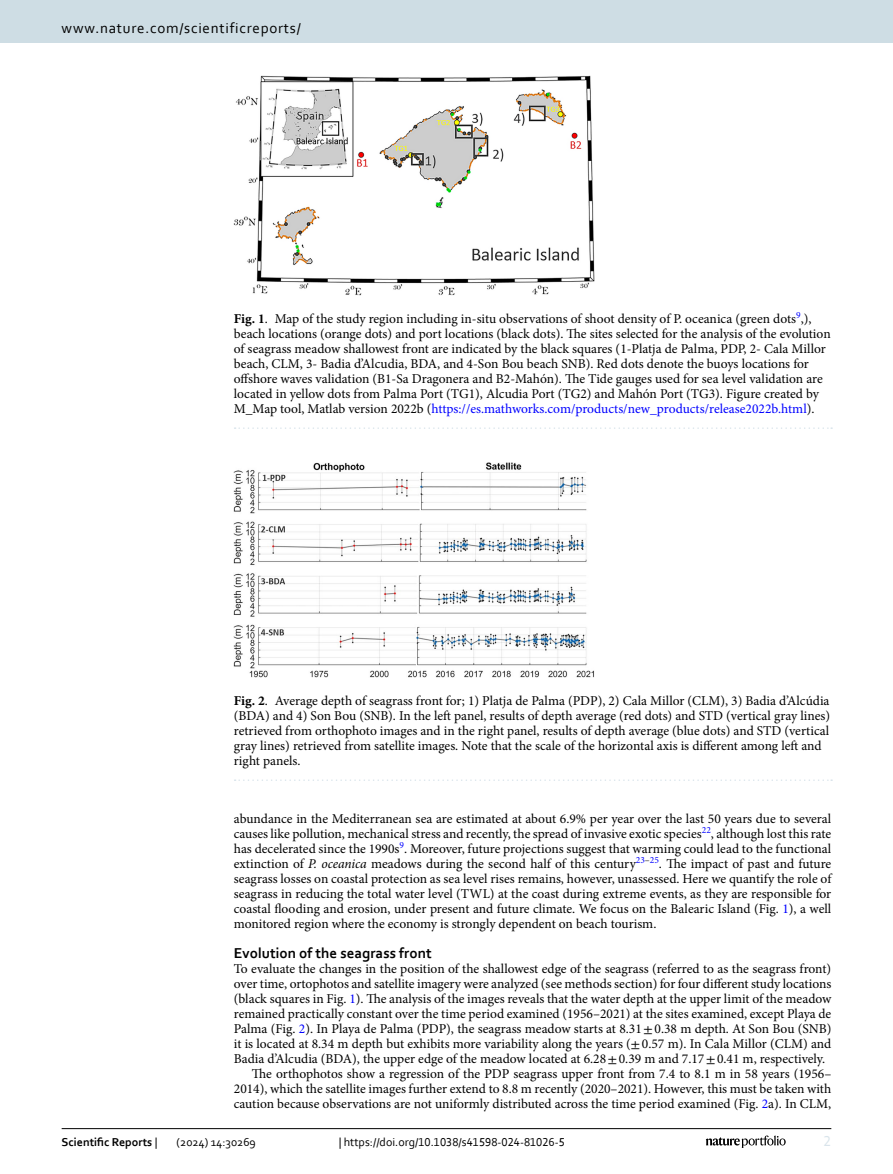
<style>
.page{position:relative;width:893px;height:1174px;background:#fff}
.page>*{position:absolute;margin:0;border:0;box-sizing:border-box;transform-origin:0 0}
.t1{font:15px "Corbel";letter-spacing:.05em;color:#000}
.Head_2{font:700 15px "Corbel";color:#000}
.t2{font:15px "Corbel";color:#d9e4eb}
.Figure_Caption{font:13.5px/15px "Minion Pro";color:#000}
.Body_Text_Indent{font:13.5px/15px "Minion Pro";color:#000;text-align:justify}
.Body_Text{font:13.5px/15px "Minion Pro";color:#000;text-align:justify}
.t3{font:12px "Corbel";color:#000}
.t4{font:700 12px "Corbel";color:#000}
.s1{font-weight:700}
.s2{color:#00f}
.s3{font-style:italic}
.s4{font-family:"STIX"}
.s5{font-weight:400}
</style>
<div class="page">
<img style="left:234px;top:462px;width:360px;height:215px">
<svg style="left:235px;top:779px;width:597px;height:2px"></svg>
<img style="left:234px;top:76px;width:361px;height:219px">
<svg style="left:235px;top:427px;width:597px;height:2px"></svg>
<hr style="left:62px;top:1128px;width:769px;height:1px;background:#000">
<svg style="left:706px;top:1135px;width:80px;height:12px"></svg>
<div style="left:0;top:0;width:893px;height:43px;background:#cedde4"></div>
<p class="t1" style="left:62px;top:18px;width:241px">www.nature.com/scientificreports/</p>
<p class="Figure_Caption" style="left:234px;top:311px;width:598px"><span class="s1">Fig. 1</span>. Map of the study region including in-situ observations of shoot density of P. oceanica (green dots<sup>9</sup>,), beach locations (orange dots) and port locations (black dots). The sites selected for the analysis of the evolution of seagrass meadow shallowest front are indicated by the black squares (1-Platja de Palma, PDP, 2- Cala Millor beach, CLM, 3- Badia d’Alcudia, BDA, and 4-Son Bou beach SNB). Red dots denote the buoys locations for offshore waves validation (B1-Sa Dragonera and B2-Mahón). The Tide gauges used for sea level validation are located in yellow dots from Palma Port (TG1), Alcudia Port (TG2) and Mahón Port (TG3). Figure created by M_Map tool, Matlab version 2022b (<span class="s2">https://es.mathworks.com/products/new_products/release2022b.html</span>).</p>
<p class="Figure_Caption" style="left:234px;top:693px;width:598px"><span class="s1">Fig. 2</span>. Average depth of seagrass front for; 1) Platja de Palma (PDP), 2) Cala Millor (CLM), 3) Badia d’Alcúdia (BDA) and 4) Son Bou (SNB). In the left panel, results of depth average (red dots) and STD (vertical gray lines) retrieved from orthophoto images and in the right panel, results of depth average (blue dots) and STD (vertical gray lines) retrieved from satellite images. Note that the scale of the horizontal axis is different among left and right panels.</p>
<p class="Body_Text_Indent" style="left:234px;top:811px;width:599px">abundance in the Mediterranean sea are estimated at about 6.9% per year over the last 50 years due to several causes like pollution, mechanical stress and recently, the spread of invasive exotic species<sup>22</sup>, although lost this rate has decelerated since the 1990s<sup>9</sup>. Moreover, future projections suggest that warming could lead to the functional extinction of <span class="s3">P. oceanica</span> meadows during the second half of this century<sup>23</sup><sup>–</sup><sup>25</sup>. The impact of past and future seagrass losses on coastal protection as sea level rises remains, however, unassessed. Here we quantify the role of seagrass in reducing the total water level (TWL) at the coast during extreme events, as they are responsible for coastal flooding and erosion, under present and future climate. We focus on the Balearic Island (Fig. <span class="s2">1</span>), a well monitored region where the economy is strongly dependent on beach tourism.</p>
<p class="Head_2" style="left:234px;top:943px;width:199px">Evolution of the seagrass front</p>
<p class="Body_Text" style="left:234px;top:961px;width:599px">To evaluate the changes in the position of the shallowest edge of the seagrass (referred to as the seagrass front) over time, ortophotos and satellite imagery were analyzed (see methods section) for four different study locations (black squares in Fig. <span class="s2">1</span>). The analysis of the images reveals that the water depth at the upper limit of the meadow remained practically constant over the time period examined (1956–2021) at the sites examined, except Playa de Palma (Fig. <span class="s2">2</span>). In Playa de Palma (PDP), the seagrass meadow starts at 8.31<span class="s4">±</span>0.38 m depth. At Son Bou (SNB) it is located at 8.34 m depth but exhibits more variability along the years (<span class="s4">±</span>0.57 m). In Cala Millor (CLM) and Badia d’Alcudia (BDA), the upper edge of the meadow located at 6.28<span class="s4">±</span>0.39 m and 7.17<span class="s4">±</span>0.41 m, respectively.</p>
<p class="Body_Text_Indent" style="left:234px;top:1066px;width:599px;text-indent:18px">The orthophotos show a regression of the PDP seagrass upper front from 7.4 to 8.1 m in 58 years (1956– 2014), which the satellite images further extend to 8.8 m recently (2020–2021). However, this must be taken with caution because observations are not uniformly distributed across the time period examined (Fig. <span class="s2">2</span>a). In CLM,</p>
<p class="t4" style="left:62px;top:1134px;width:97px">Scientific Reports <span class="s5">|</span></p>
<p class="t3" style="left:177px;top:1134px;width:81px">(2024) 14:30269</p>
<p class="t3" style="left:339px;top:1134px;width:228px">| https://doi.org/10.1038/s41598-024-81026-5</p>
<p class="t2" style="left:824px;top:1132px;width:9px">2</p>
</div>
